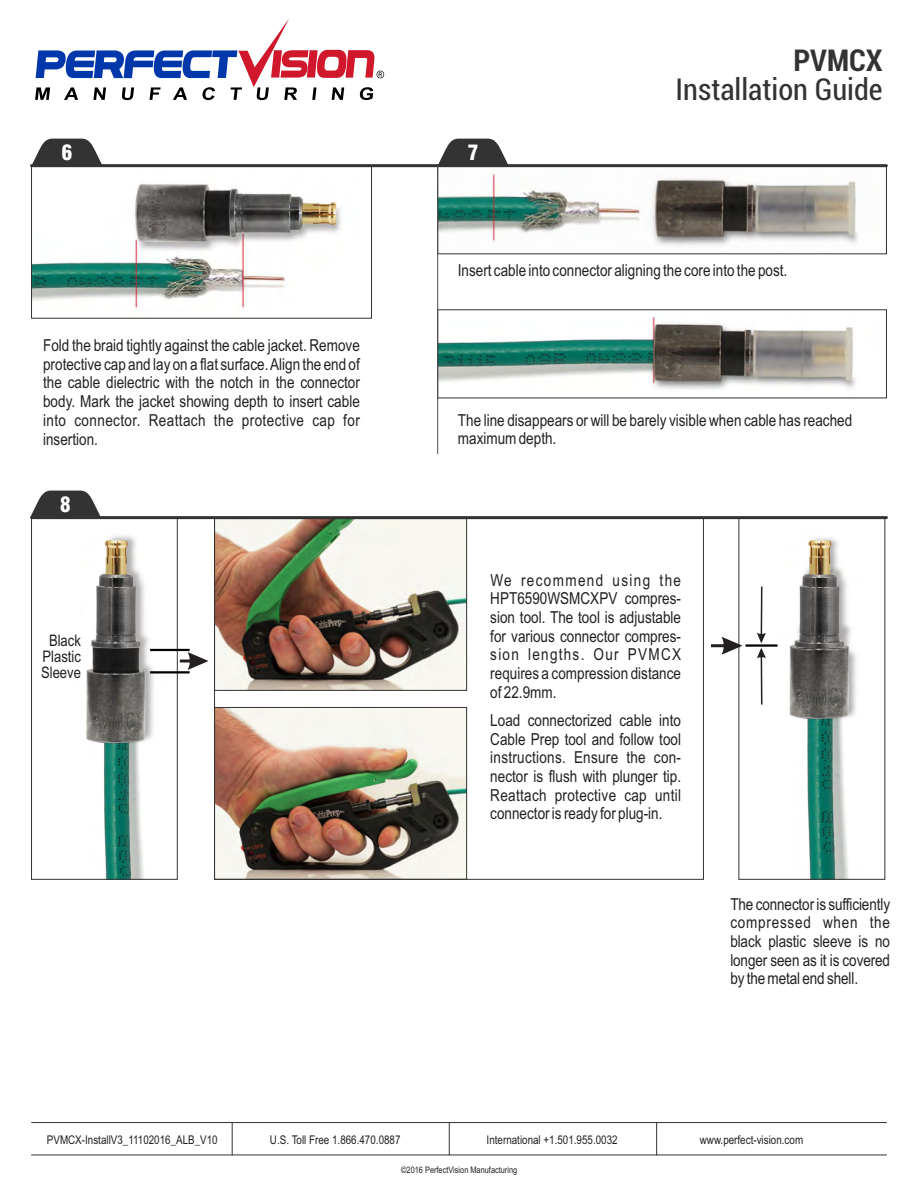
<style>
.page{position:relative;width:918px;height:1188px;background:#fff}
.page>*{position:absolute;margin:0;border:0;box-sizing:border-box;transform-origin:0 0}
.t1{font:condensed 30.15px "Roboto";color:#333}
.t2{font:700 condensed 30.15px "Roboto";color:#333}
.t3{font:900 condensed 20.7px "Swiss 721 BT";color:#fff}
.t4{font:16.5px/18.8px "Arial Narrow";color:#231f20;text-align:justify}
.t5{font:15.9px/16.2px "Arial Narrow";color:#231f20;text-align:center}
.t6{font:12px "Arial Narrow";color:#231f20}
.t7{font:9px "Arial Narrow";color:#231f20}
</style>
<div class="page">
<img style="left:33px;top:167px;width:323px;height:142px">
<img style="left:216px;top:709px;width:249px;height:169px">
<img style="left:216px;top:520px;width:249px;height:169px">
<img style="left:753px;top:519px;width:130px;height:359px">
<img style="left:50px;top:519px;width:126px;height:359px">
<img style="left:439px;top:317px;width:417px;height:73px">
<img style="left:439px;top:167px;width:446px;height:79px">
<svg style="left:711px;top:637px;width:32px;height:18px"></svg>
<svg style="left:757px;top:587px;width:9px;height:118px"></svg>
<hr style="left:746px;top:644px;width:32px;height:3px;background:#000">
<div style="left:31px;top:517px;width:147px;height:363px;border:1px solid #333"></div>
<svg style="left:180px;top:652px;width:29px;height:18px"></svg>
<hr style="left:150px;top:671px;width:40px;height:2px;background:#000">
<hr style="left:150px;top:649px;width:40px;height:2px;background:#000">
<svg style="left:35px;top:19px;width:349px;height:81px"></svg>
<div style="left:437px;top:309px;width:450px;height:89px;border:1px solid #333"></div>
<hr style="left:32px;top:164px;width:854px;height:3px;background:#333">
<hr style="left:32px;top:1122px;width:854px;height:1px;background:#333">
<hr style="left:32px;top:1155px;width:854px;height:1px;background:#333">
<hr style="left:232px;top:1123px;width:1px;height:32px;background:#333">
<hr style="left:449px;top:1123px;width:1px;height:32px;background:#333">
<hr style="left:656px;top:1123px;width:1px;height:32px;background:#333">
<svg style="left:32px;top:139px;width:70px;height:25px"></svg>
<svg style="left:438px;top:139px;width:71px;height:26px"></svg>
<div style="left:31px;top:165px;width:341px;height:154px;border:1px solid #333"></div>
<svg style="left:30px;top:491px;width:71px;height:27px"></svg>
<hr style="left:32px;top:516px;width:854px;height:3px;background:#333">
<hr style="left:437px;top:166px;width:1px;height:288px;background:#4d4d4d">
<p class="t3" style="left:61px;top:144px;width:13px">6</p>
<p class="t3" style="left:468px;top:144px;width:13px">7</p>
<h1 class="t2" style="left:793px;top:48px;width:91px">PVMCX</h1>
<h1 class="t1" style="left:676px;top:77px;width:208px">Installation Guide</h1>
<p class="t4" style="left:43px;top:337px;width:318px">Fold the braid tightly against the cable jacket. Remove protective cap and lay on a flat surface. Align the end of the cable dielectric with the notch in the connector body. Mark the jacket showing depth to insert cable into connector. Reattach the protective cap for insertion.</p>
<p class="t3" style="left:60px;top:496px;width:13px">8</p>
<p class="t5" style="left:41px;top:634px;width:41px">Black<br>Plastic<br>Sleeve</p>
<p class="t4" style="left:458px;top:262px;width:331px">Insert cable into connector aligning the core into the post.</p>
<p class="t4" style="left:458px;top:412px;width:396px">The line disappears or will be barely visible when cable has reached maximum depth.</p>
<p class="t4" style="left:490px;top:572px;width:192px">We recommend using the HPT6590WSMCXPV compres&shy;sion tool. The tool is adjustable for various connector compres&shy;sion lengths. Our PVMCX requires a compression distance of 22.9mm.</p>
<p class="t4" style="left:490px;top:712px;width:192px">Load connectorized cable into Cable Prep tool and follow tool instructions. Ensure the con&shy;nector is flush with plunger tip.<br>Reattach protective cap until connector is ready for plug-in.</p>
<p class="t4" style="left:730px;top:896px;width:161px">The connector is sufficiently compressed when the black plastic sleeve is no longer seen as it is covered by the metal end shell.</p>
<p class="t6" style="left:47px;top:1135px;width:172px">PVMCX-InstallV3_11102016_ALB_V10</p>
<p class="t6" style="left:270px;top:1135px;width:132px">U.S. Toll Free 1.866.470.0887</p>
<p class="t6" style="left:487px;top:1135px;width:133px">International +1.501.955.0032</p>
<p class="t6" style="left:700px;top:1135px;width:105px">www.perfect-vision.com</p>
<p class="t7" style="left:401px;top:1166px;width:118px">©2016 PerfectVision Manufacturing</p>
</div>
